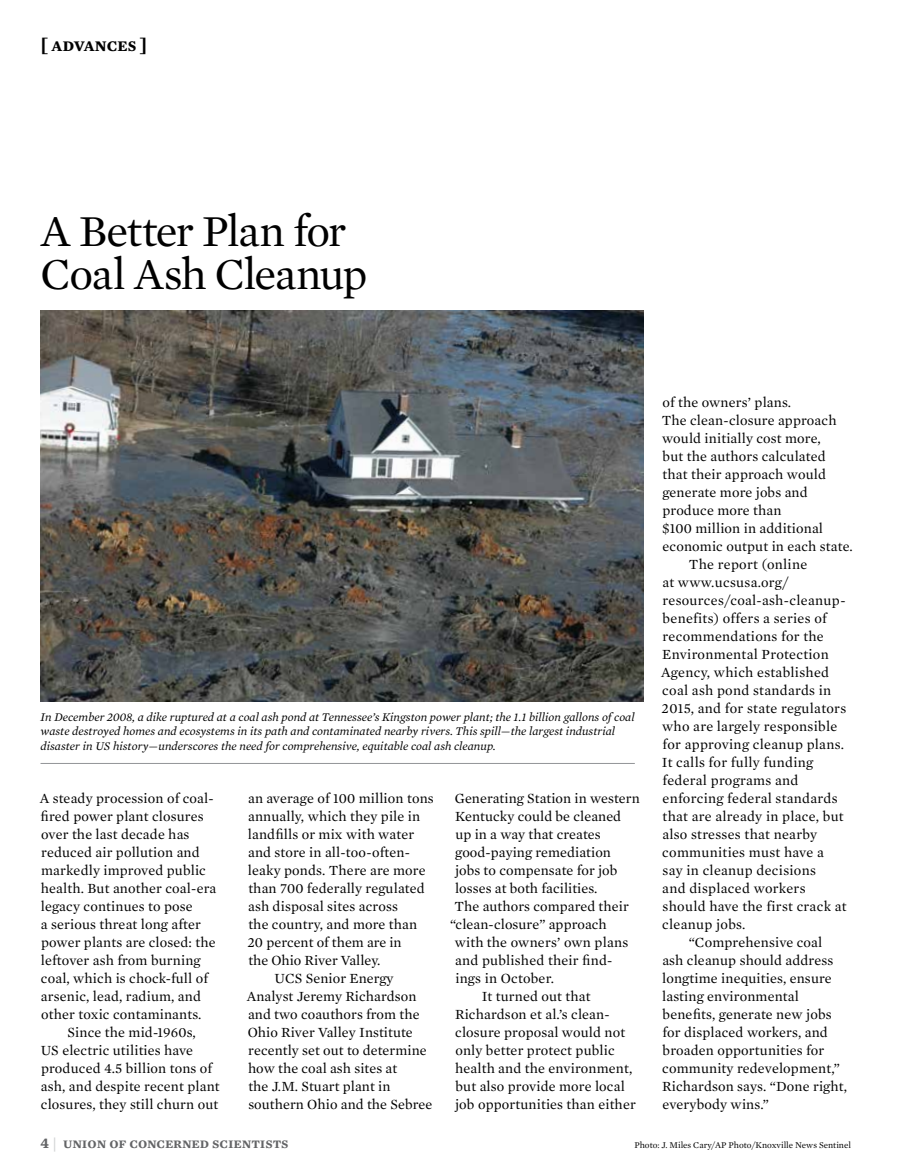
<style>
.page{position:relative;width:905px;height:1175px;background:#fff}
.page>*{position:absolute;margin:0;border:0;box-sizing:border-box;transform-origin:0 0}
.t1{font:45px/43.5px "Mercury Text G1";letter-spacing:-.035em;color:#000}
.t2{font:600 15px "Mercury Text G1";letter-spacing:-.005em;color:#636466}
.t3{font:700 15px "Mercury Text G1";letter-spacing:.01em;color:#000}
.t4{font:14.25px/18px "Mercury Text G1";letter-spacing:.01em;color:#000}
.t5{font:italic 12px/14.2px "Mercury Text G1";color:#000}
.t6{font:9px "Mercury Text G1";color:#000}
.s1{font-size:18px}
.s2{font-weight:700}
.s3{font-weight:700;color:#d1d3d4}
</style>
<div class="page">
<img style="left:40px;top:310px;width:604px;height:391px">
<hr style="left:40px;top:763px;width:594px;height:1px;background:#939598">
<p class="t3" style="left:40px;top:34px;width:108px"><span class="s1">[</span> ADVANCES <span class="s1">]</span></p>
<h1 class="t1" style="left:40px;top:207px;width:328px">A Better Plan for<br>Coal Ash Cleanup</h1>
<p class="t5" style="left:40px;top:709px;width:595px">In December 2008, a dike ruptured at a coal ash pond at Tennessee’s Kingston power plant; the 1.1 billion gallons of coal waste destroyed homes and ecosystems in its path and contaminated nearby rivers. This spill—the largest industrial disaster in US history—underscores the need for comprehensive, equitable coal ash cleanup.</p>
<p class="t4" style="left:40px;top:788px;width:178px">A steady procession of coal&shy;fired power plant closures over the last decade has reduced air pollution and markedly improved public health. But another coal-era legacy continues to pose<br>a serious threat long after power plants are closed: the leftover ash from burning coal, which is chock-full of arsenic, lead, radium, and other toxic contaminants.</p>
<p class="t4" style="left:41px;top:1022px;width:181px;text-indent:27px">Since the mid-1960s,<br>US electric utilities have produced 4.5 billion tons of ash, and despite recent plant closures, they still churn out</p>
<p class="t4" style="left:248px;top:788px;width:187px">an average of 100 million tons</p>
<p class="t4" style="left:248px;top:806px;width:174px">annually, which they pile in</p>
<p class="t4" style="left:248px;top:824px;width:168px">landfills or mix with water</p>
<p class="t4" style="left:248px;top:842px;width:163px">and store in all-too-often-</p>
<p class="t4" style="left:248px;top:860px;width:179px">leaky ponds. There are more</p>
<p class="t4" style="left:248px;top:878px;width:178px">than 700 federally regulated</p>
<p class="t4" style="left:248px;top:896px;width:151px">ash disposal sites across</p>
<p class="t4" style="left:248px;top:914px;width:170px">the country, and more than</p>
<p class="t4" style="left:247px;top:932px;width:156px">20 percent of them are in</p>
<p class="t4" style="left:248px;top:950px;width:134px">the Ohio River Valley.</p>
<p class="t4" style="left:275px;top:968px;width:120px">UCS Senior Energy</p>
<p class="t4" style="left:247px;top:986px;width:171px">Analyst Jeremy Richardson</p>
<p class="t4" style="left:248px;top:1004px;width:173px">and two coauthors from the</p>
<p class="t4" style="left:248px;top:1022px;width:167px">Ohio River Valley Institute</p>
<p class="t4" style="left:248px;top:1040px;width:180px">recently set out to determine</p>
<p class="t4" style="left:248px;top:1058px;width:151px">how the coal ash sites at</p>
<p class="t4" style="left:248px;top:1076px;width:144px">the J.M. Stuart plant in</p>
<p class="t4" style="left:248px;top:1094px;width:185px">southern Ohio and the Sebree</p>
<p class="t4" style="left:455px;top:788px;width:186px">Generating Station in western</p>
<p class="t4" style="left:455px;top:806px;width:168px">Kentucky could be cleaned</p>
<p class="t4" style="left:455px;top:824px;width:147px">up in a way that creates</p>
<p class="t4" style="left:455px;top:842px;width:157px">good-paying remediation</p>
<p class="t4" style="left:455px;top:860px;width:164px">jobs to compensate for job</p>
<p class="t4" style="left:455px;top:878px;width:144px">losses at both facilities.</p>
<p class="t4" style="left:454px;top:896px;width:176px">The authors compared their</p>
<p class="t4" style="left:450px;top:914px;width:158px">“clean-closure” approach</p>
<p class="t4" style="left:455px;top:932px;width:175px">with the owners’ own plans</p>
<p class="t4" style="left:455px;top:950px;width:159px">and published their find-</p>
<p class="t4" style="left:455px;top:968px;width:100px">ings in October.</p>
<p class="t4" style="left:482px;top:986px;width:110px">It turned out that</p>
<p class="t4" style="left:455px;top:1004px;width:156px">Richardson et al.’s clean-</p>
<p class="t4" style="left:455px;top:1022px;width:171px">closure proposal would not</p>
<p class="t4" style="left:455px;top:1040px;width:161px">only better protect public</p>
<p class="t4" style="left:455px;top:1058px;width:179px">health and the environment,</p>
<p class="t4" style="left:455px;top:1076px;width:171px">but also provide more local</p>
<p class="t4" style="left:455px;top:1094px;width:182px">job opportunities than either</p>
<p class="t4" style="left:662px;top:392px;width:130px">of the owners’ plans.</p>
<p class="t4" style="left:661px;top:410px;width:176px">The clean-closure approach</p>
<p class="t4" style="left:662px;top:428px;width:160px">would initially cost more,</p>
<p class="t4" style="left:662px;top:446px;width:165px">but the authors calculated</p>
<p class="t4" style="left:662px;top:464px;width:165px">that their approach would</p>
<p class="t4" style="left:662px;top:482px;width:147px">generate more jobs and</p>
<p class="t4" style="left:662px;top:500px;width:121px">produce more than</p>
<p class="t4" style="left:662px;top:518px;width:162px">$100 million in additional</p>
<p class="t4" style="left:662px;top:536px;width:192px">economic output in each state.</p>
<p class="t4" style="left:689px;top:554px;width:120px">The report (online</p>
<p class="t4" style="left:662px;top:572px;width:127px">at www.ucsusa.org/</p>
<p class="t4" style="left:662px;top:590px;width:184px">resources/coal-ash-cleanup-</p>
<p class="t4" style="left:662px;top:608px;width:167px">benefits) offers a series of</p>
<p class="t4" style="left:662px;top:626px;width:163px">recommendations for the</p>
<p class="t4" style="left:662px;top:644px;width:168px">Environmental Protection</p>
<p class="t4" style="left:661px;top:662px;width:170px">Agency, which established</p>
<p class="t4" style="left:662px;top:680px;width:170px">coal ash pond standards in</p>
<p class="t4" style="left:661px;top:698px;width:186px">2015, and for state regulators</p>
<p class="t4" style="left:662px;top:716px;width:177px">who are largely responsible</p>
<p class="t4" style="left:662px;top:734px;width:183px">for approving cleanup plans.</p>
<p class="t4" style="left:661px;top:752px;width:153px">It calls for fully funding</p>
<p class="t4" style="left:662px;top:770px;width:137px">federal programs and</p>
<p class="t4" style="left:662px;top:788px;width:177px">enforcing federal standards</p>
<p class="t4" style="left:662px;top:806px;width:183px">that are already in place, but</p>
<p class="t4" style="left:662px;top:824px;width:156px">also stresses that nearby</p>
<p class="t4" style="left:662px;top:842px;width:163px">communities must have a</p>
<p class="t4" style="left:662px;top:860px;width:155px">say in cleanup decisions</p>
<p class="t4" style="left:662px;top:878px;width:145px">and displaced workers</p>
<p class="t4" style="left:662px;top:896px;width:186px">should have the first crack at</p>
<p class="t4" style="left:662px;top:914px;width:85px">cleanup jobs.</p>
<p class="t4" style="left:689px;top:932px;width:135px">“Comprehensive coal</p>
<p class="t4" style="left:662px;top:950px;width:172px">ash cleanup should address</p>
<p class="t4" style="left:662px;top:968px;width:171px">longtime inequities, ensure</p>
<p class="t4" style="left:662px;top:986px;width:138px">lasting environmental</p>
<p class="t4" style="left:662px;top:1004px;width:170px">benefits, generate new jobs</p>
<p class="t4" style="left:662px;top:1022px;width:167px">for displaced workers, and</p>
<p class="t4" style="left:662px;top:1040px;width:163px">broaden opportunities for</p>
<p class="t4" style="left:662px;top:1058px;width:179px">community redevelopment,”</p>
<p class="t4" style="left:662px;top:1076px;width:186px">Richardson says. “Done right,</p>
<p class="t4" style="left:662px;top:1094px;width:108px">everybody wins.”</p>
<p class="t2" style="left:40px;top:1132px;width:249px"><span class="s2">4</span> <span class="s3">|</span> union of concerned scientists</p>
<p class="t6" style="left:634px;top:1138px;width:218px">Photo: J. Miles Cary/AP Photo/Knoxville News Sentinel</p>
</div>
